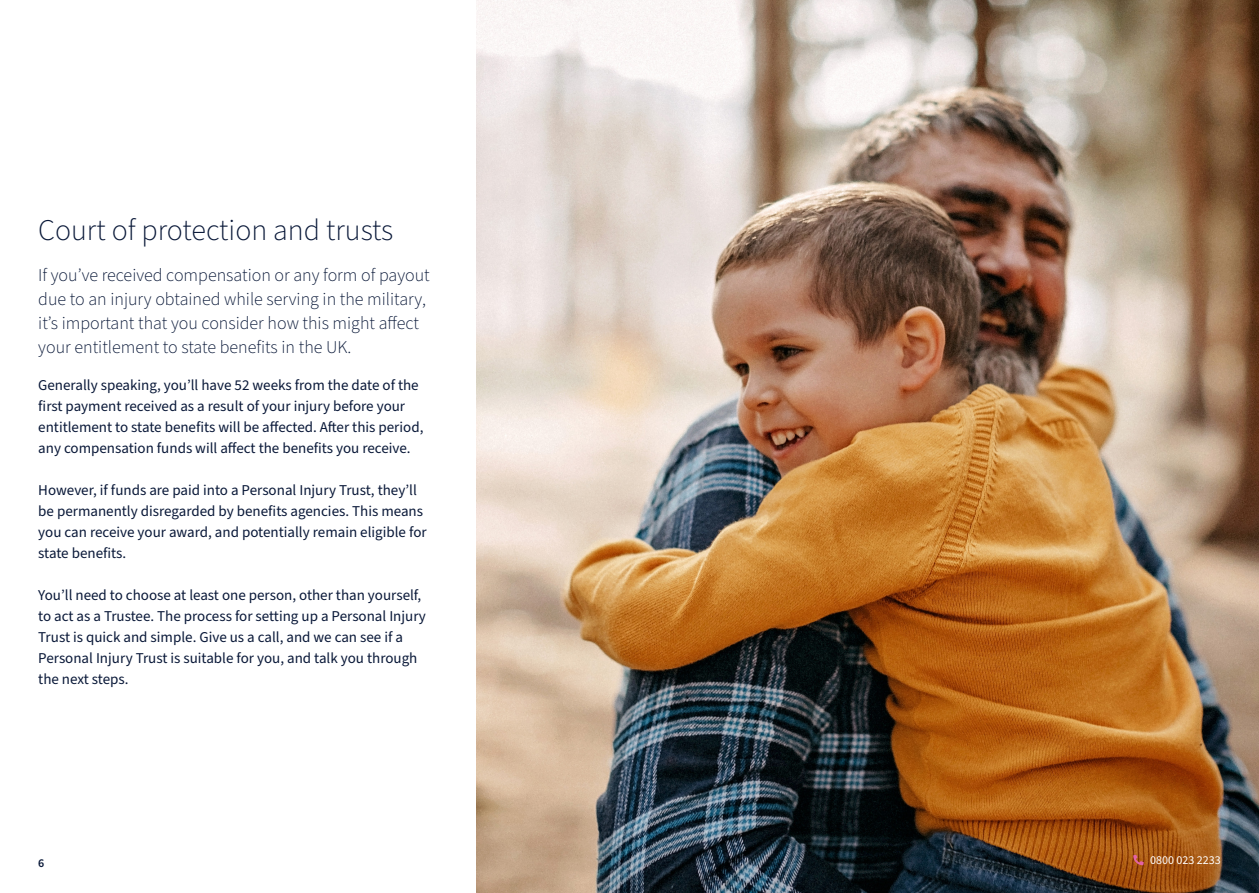
<style>
.page{position:relative;width:1259px;height:893px;background:#fff}
.page>*{position:absolute;margin:0;border:0;box-sizing:border-box;transform-origin:0 0}
.t1{font:300 30px "Source Sans Pro";color:#091838}
.t2{font:300 18px/24px "Source Sans Pro";color:#091838}
.t3{font:15px/21px "Source Sans Pro";color:#091838}
.t4{font:12px "Source Sans Pro";color:#fff}
.t5{font:600 12px "Source Sans Pro";color:#091838}
</style>
<div class="page">
<img style="left:477px;top:0;width:782px;height:893px">
<svg style="left:1133px;top:855px;width:10px;height:10px"></svg>
<h1 class="t1" style="left:38px;top:210px;width:357px">Court of protection and trusts</h1>
<p class="t2" style="left:38px;top:264px;width:393px">If you’ve received compensation or any form of payout due to an injury obtained while serving in the military, it’s important that you consider how this might affect your entitlement to state benefits in the UK.</p>
<p class="t3" style="left:38px;top:375px;width:387px">Generally speaking, you’ll have 52 weeks from the date of the first payment received as a result of your injury before your entitlement to state benefits will be affected. After this period, any compensation funds will affect the benefits you receive.</p>
<p class="t3" style="left:38px;top:480px;width:390px">However, if funds are paid into a Personal Injury Trust, they’ll be permanently disregarded by benefits agencies. This means you can receive your award, and potentially remain eligible for state benefits.</p>
<p class="t3" style="left:38px;top:585px;width:389px">You’ll need to choose at least one person, other than yourself, to act as a Trustee. The process for setting up a Personal Injury Trust is quick and simple. Give us a call, and we can see if a Personal Injury Trust is suitable for you, and talk you through the next steps.</p>
<p class="t5" style="left:38px;top:855px;width:8px">6</p>
<p class="t4" style="left:1150px;top:852px;width:72px">0800 023 2233</p>
</div>
